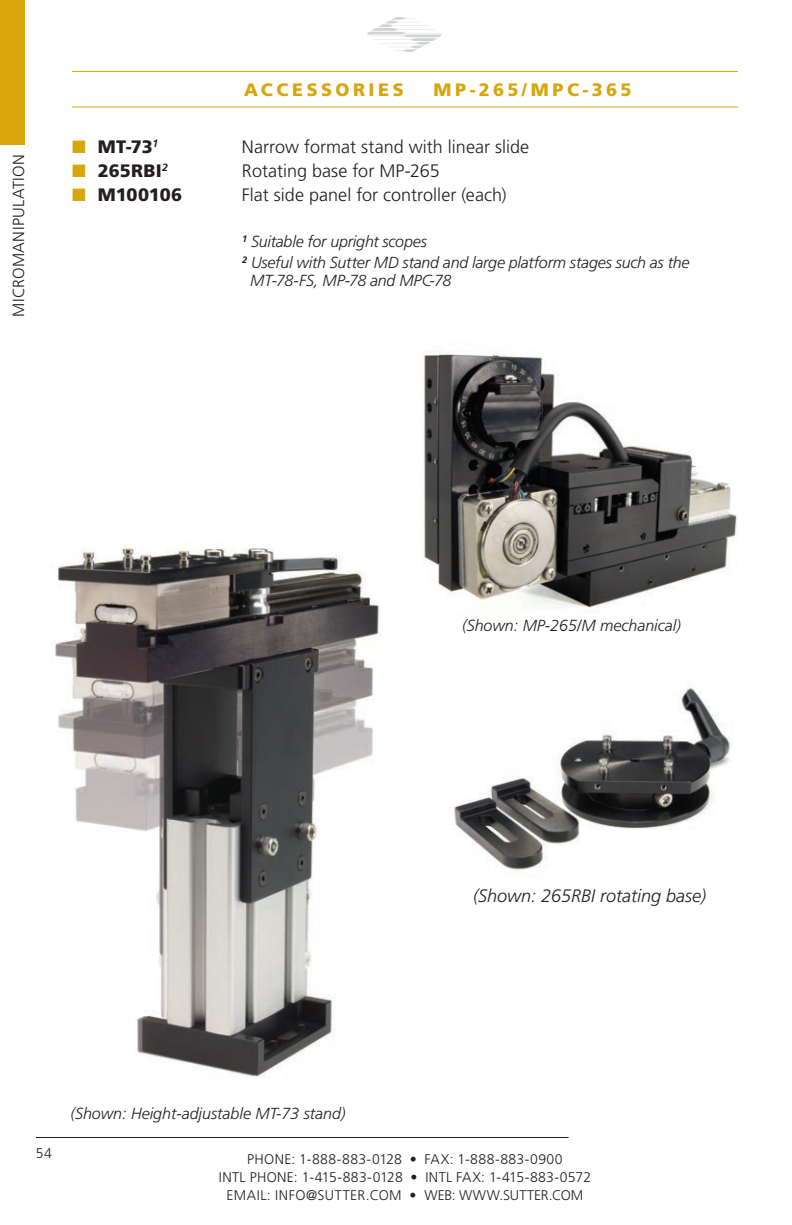
<style>
.page{position:relative;width:792px;height:1225px;background:#fff}
.page>*{position:absolute;margin:0;border:0;box-sizing:border-box;transform-origin:0 0}
.t1{font:300 18px "Frutiger LT";color:#231f20}
.t2{font:italic 300 18px "Frutiger LT";color:#231f20}
.t3{font:900 18px "Frutiger LT";letter-spacing:.195em;color:#d9a50c}
.t4{font:900 18px "Frutiger LT";color:#231f20}
.t5{font:italic 300 16px/21px "Frutiger LT";letter-spacing:-.01em;color:#231f20}
.t6{font:300 16px "Frutiger LT";letter-spacing:.025em;color:#231f20}
.t7{font:300 14px/18px "Frutiger LT";letter-spacing:.025em;color:#231f20;text-align:center}
.s1{color:#d9a50c}
</style>
<div class="page">
<div style="left:0;top:0;width:25px;height:144px;background:#d9a50c"></div>
<hr style="left:36px;top:1136px;width:533px;height:1px;background:#231f20">
<svg style="left:367px;top:17px;width:74px;height:35px"></svg>
<img style="left:55px;top:548px;width:326px;height:529px">
<hr style="left:72px;top:71px;width:666px;height:1px;background:#d9a50c">
<hr style="left:72px;top:106px;width:666px;height:1px;background:#d9a50c">
<img style="left:449px;top:687px;width:283px;height:183px">
<img style="left:423px;top:350px;width:315px;height:262px">
<p class="t6" style="left:12px;top:317px;width:164px;rotate:-90deg">MICROMANIPULATION</p>
<p class="t3" style="left:244px;top:83px;width:161px">ACCESSORIES</p>
<p class="t3" style="left:433px;top:83px;width:200px">MP-265/MPC-365</p>
<p class="t4" style="left:72px;top:140px;width:88px"><span class="s1">■</span> MT-73<sup>1</sup></p>
<p class="t1" style="left:242px;top:140px;width:289px">Narrow format stand with linear slide</p>
<p class="t4" style="left:72px;top:164px;width:98px"><span class="s1">■</span> 265RBI<sup>2</sup></p>
<p class="t1" style="left:242px;top:164px;width:199px">Rotating base for MP-265</p>
<p class="t4" style="left:72px;top:188px;width:112px"><span class="s1">■</span> M100106</p>
<p class="t1" style="left:242px;top:188px;width:266px">Flat side panel for controller (each)</p>
<p class="t5" style="left:242px;top:232px;width:449px"><sup>1</sup> Suitable for upright scopes<br><sup>2</sup> Useful with Sutter MD stand and large platform stages such as the</p>
<p class="t5" style="left:250px;top:271px;width:202px">MT-78-FS, MP-78 and MPC-78</p>
<p class="t5" style="left:462px;top:616px;width:220px">(Shown: MP-265/M mechanical)</p>
<p class="t2" style="left:473px;top:888px;width:235px">(Shown: 265RBI rotating base)</p>
<p class="t7" style="left:36px;top:1145px;width:17px">54</p>
<p class="t5" style="left:71px;top:1103px;width:276px">(Shown: Height-adjustable MT-73 stand)</p>
<p class="t7" style="left:219px;top:1150px;width:374px">PHONE: 1-888-883-0128 • FAX: 1-888-883-0900<br>INTL PHONE: 1-415-883-0128 • INTL FAX: 1-415-883-0572<br>EMAIL: INFO@SUTTER.COM • WEB: WWW.SUTTER.COM</p>
</div>
